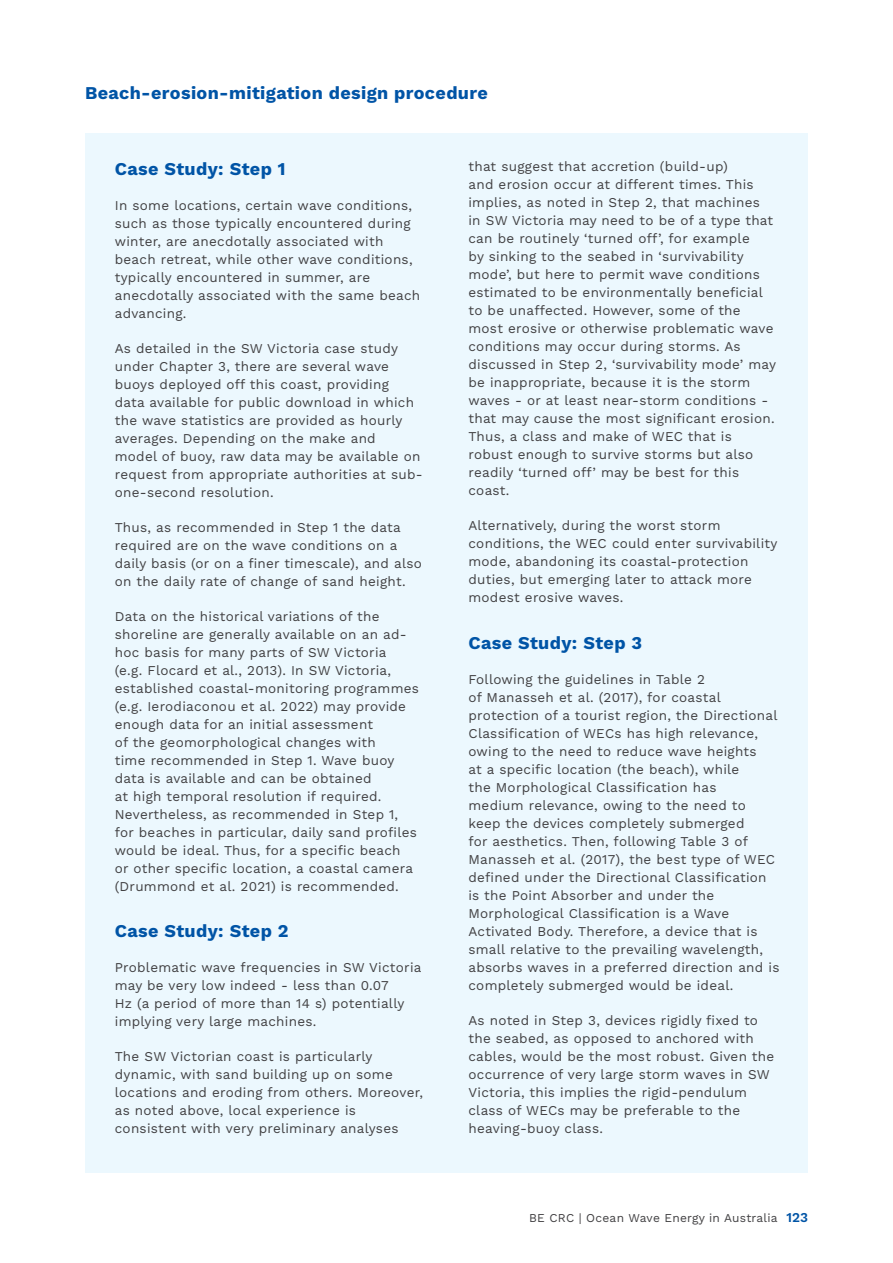
<style>
.page{position:relative;width:893px;height:1263px;background:#fff}
.page>*{position:absolute;margin:0;border:0;box-sizing:border-box;transform-origin:0 0}
.t1{font:700 18px "Work Sans";letter-spacing:.02em;color:#0054a6}
.t2{font:13.5px/18px "Work Sans";letter-spacing:.02em;color:#414042}
.t3{font:12px "Work Sans";letter-spacing:.02em;color:#414042}
.s1{font-weight:600;font-size:13.5px;color:#0054a6}
</style>
<div class="page">
<div style="left:85px;top:133px;width:723px;height:1040px;background:#ecf8fe"></div>
<h1 class="t1" style="left:85px;top:79px;width:404px">Beach-erosion-mitigation design procedure</h1>
<h1 class="t1" style="left:115px;top:155px;width:172px">Case Study: Step 1</h1>
<p class="t2" style="left:115px;top:195px;width:307px">In some locations, certain wave conditions, such as those typically encountered during winter, are anecdotally associated with beach retreat, while other wave conditions, typically encountered in summer, are anecdotally associated with the same beach advancing.</p>
<p class="t2" style="left:115px;top:338px;width:309px">As detailed in the SW Victoria case study under Chapter 3, there are several wave buoys deployed off this coast, providing<br>data available for public download in which the wave statistics are provided as hourly averages. Depending on the make and<br>model of buoy, raw data may be available on request from appropriate authorities at sub&shy;one-second resolution.</p>
<p class="t2" style="left:115px;top:517px;width:309px">Thus, as recommended in Step 1 the data required are on the wave conditions on a daily basis (or on a finer timescale), and also on the daily rate of change of sand height.</p>
<p class="t2" style="left:115px;top:606px;width:306px">Data on the historical variations of the shoreline are generally available on an ad&shy;hoc basis for many parts of SW Victoria<br>(e.g. Flocard et al., 2013). In SW Victoria, established coastal-monitoring programmes (e.g. Ierodiaconou et al. 2022) may provide enough data for an initial assessment<br>of the geomorphological changes with<br>time recommended in Step 1. Wave buoy data is available and can be obtained<br>at high temporal resolution if required.<br>Nevertheless, as recommended in Step 1, for beaches in particular, daily sand profiles would be ideal. Thus, for a specific beach<br>or other specific location, a coastal camera (Drummond et al. 2021) is recommended.</p>
<h1 class="t1" style="left:115px;top:917px;width:175px">Case Study: Step 2</h1>
<p class="t2" style="left:115px;top:958px;width:308px">Problematic wave frequencies in SW Victoria may be very low indeed - less than 0.07<br>Hz (a period of more than 14 s) potentially implying very large machines.</p>
<p class="t2" style="left:115px;top:1047px;width:310px">The SW Victorian coast is particularly dynamic, with sand building up on some locations and eroding from others. Moreover, as noted above, local experience is consistent with very preliminary analyses</p>
<p class="t2" style="left:468px;top:157px;width:309px">that suggest that accretion (build-up)<br>and erosion occur at different times. This implies, as noted in Step 2, that machines<br>in SW Victoria may need to be of a type that can be routinely ‘turned off’, for example<br>by sinking to the seabed in ‘survivability mode’, but here to permit wave conditions estimated to be environmentally beneficial to be unaffected. However, some of the most erosive or otherwise problematic wave conditions may occur during storms. As discussed in Step 2, ‘survivability mode’ may be inappropriate, because it is the storm waves - or at least near-storm conditions - that may cause the most significant erosion.<br>Thus, a class and make of WEC that is robust enough to survive storms but also readily ‘turned off’ may be best for this coast.</p>
<p class="t2" style="left:468px;top:516px;width:310px">Alternatively, during the worst storm conditions, the WEC could enter survivability mode, abandoning its coastal-protection duties, but emerging later to attack more modest erosive waves.</p>
<h1 class="t1" style="left:468px;top:629px;width:175px">Case Study: Step 3</h1>
<p class="t2" style="left:468px;top:670px;width:312px">Following the guidelines in Table 2<br>of Manasseh et al. (2017), for coastal protection of a tourist region, the Directional Classification of WECs has high relevance, owing to the need to reduce wave heights<br>at a specific location (the beach), while<br>the Morphological Classification has<br>medium relevance, owing to the need to keep the devices completely submerged<br>for aesthetics. Then, following Table 3 of Manasseh et al. (2017), the best type of WEC defined under the Directional Classification is the Point Absorber and under the Morphological Classification is a Wave Activated Body. Therefore, a device that is small relative to the prevailing wavelength, absorbs waves in a preferred direction and is completely submerged would be ideal.</p>
<p class="t2" style="left:468px;top:1010px;width:307px">As noted in Step 3, devices rigidly fixed to the seabed, as opposed to anchored with cables, would be the most robust. Given the occurrence of very large storm waves in SW Victoria, this implies the rigid-pendulum class of WECs may be preferable to the heaving-buoy class.</p>
<p class="t3" style="left:529px;top:1208px;width:280px">BE CRC | Ocean Wave Energy in Australia <span class="s1">123</span></p>
</div>
